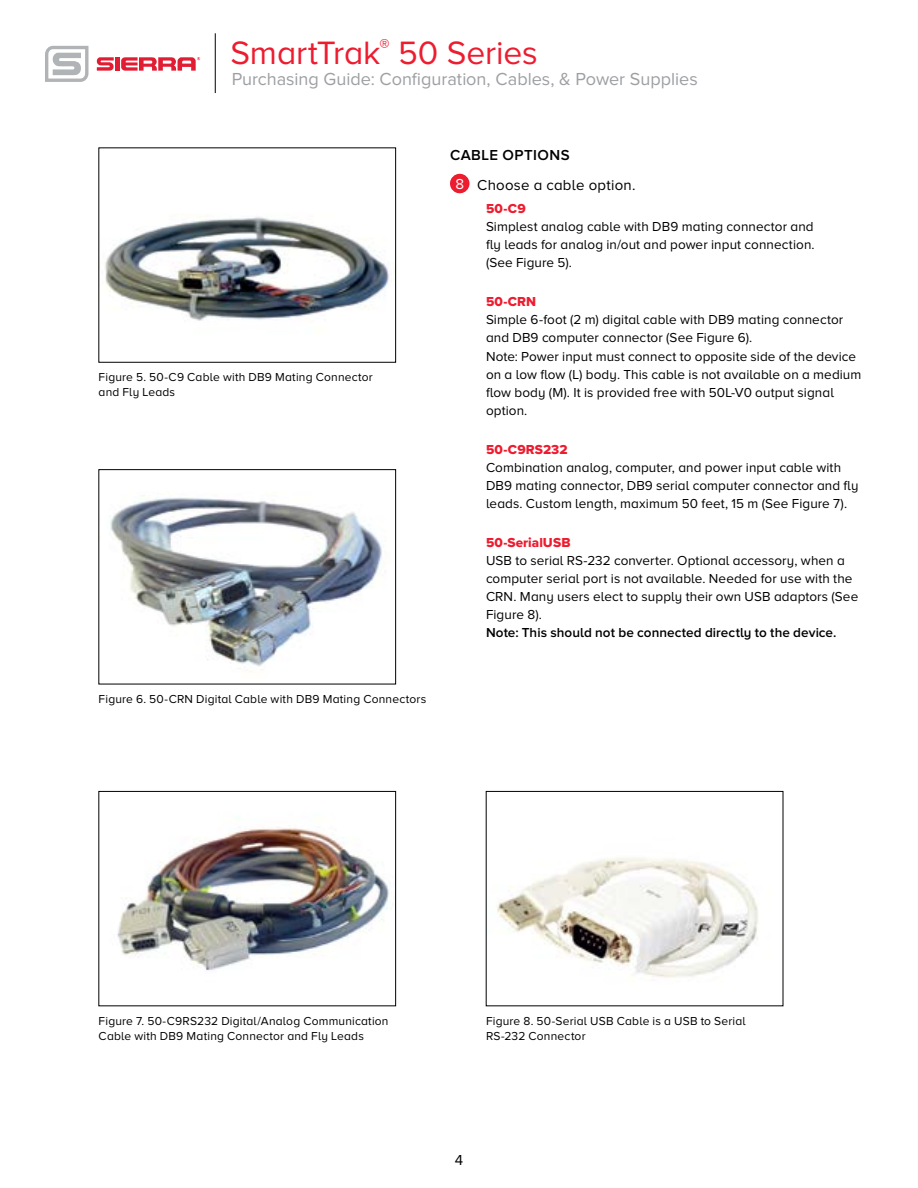
<style>
.page{position:relative;width:918px;height:1188px;background:#fff}
.page>*{position:absolute;margin:0;border:0;box-sizing:border-box;transform-origin:0 0}
.t1{font:33.6px "Proxima Nova A";letter-spacing:-.005em;color:#ed1c2f}
.t2{font:18px "Proxima Nova";color:#9d9fa2}
.t3{font:15px/30.6px "Proxima Nova A";letter-spacing:.015em;color:#000}
.t4{font:15px "Proxima Nova";color:#000}
.t5{font:13.5px/18px "Proxima Nova A";letter-spacing:.005em;color:#000}
.t6{font:600 13.5px "Proxima Nova A";letter-spacing:.005em;color:#000}
.t7{font:13.5px "Proxima Nova Extrabld";letter-spacing:.005em;color:#ed1c2f}
.t8{font:12px/15px "Proxima Nova A";letter-spacing:.015em;color:#000}
.s1{font-weight:600}
.s2{color:#fff}
</style>
<div class="page">
<img style="left:104px;top:216px;width:285px;height:105px">
<img style="left:117px;top:827px;width:276px;height:144px">
<div style="left:99px;top:791px;width:297px;height:215px;border:1px solid #000"></div>
<img style="left:110px;top:495px;width:272px;height:176px">
<div style="left:99px;top:469px;width:297px;height:215px;border:1px solid #000"></div>
<img style="left:496px;top:857px;width:262px;height:121px">
<svg style="left:45px;top:46px;width:43px;height:36px"></svg>
<svg style="left:97px;top:57px;width:17px;height:14px"></svg>
<div style="left:115px;top:57px;width:5px;height:14px;background:#e11d34"></div>
<svg style="left:121px;top:57px;width:79px;height:14px"></svg>
<hr style="left:215px;top:33px;width:1px;height:60px;background:#000">
<div style="left:450px;top:174px;width:20px;height:19px;background:#ed1c2f;border-radius:50%"></div>
<h1 class="t1" style="left:230px;top:34px;width:309px">SmartTrak<sup>®</sup> 50 Series</h1>
<h2 class="t2" style="left:232px;top:69px;width:468px">Purchasing Guide: Configuration, Cables, &amp; Power Supplies</h2>
<p class="t8" style="left:99px;top:369px;width:276px">Figure 5. 50-C9 Cable with DB9 Mating Connector and Fly Leads</p>
<p class="t8" style="left:99px;top:691px;width:329px">Figure 6. 50-CRN Digital Cable with DB9 Mating Connectors</p>
<p class="t3" style="left:455px;top:139px;width:182px;text-indent:-5px"><span class="s1">CABLE OPTIONS<br></span><span class="s2">8</span> Choose a cable option.</p>
<p class="t7" style="left:486px;top:198px;width:41px">50-C9</p>
<p class="t5" style="left:486px;top:217px;width:330px;text-align:justify">Simplest analog cable with DB9 mating connector and fly leads for analog in/out and power input connection. (See Figure 5).</p>
<p class="t7" style="left:486px;top:291px;width:52px">50-CRN</p>
<p class="t5" style="left:486px;top:310px;width:359px">Simple 6-foot (2 m) digital cable with DB9 mating connector and DB9 computer connector (See Figure 6).</p>
<p class="t5" style="left:486px;top:348px;width:377px">Note: Power input must connect to opposite side of the device on a low flow (L) body. This cable is not available on a medium flow body (M). It is provided free with 50L-V0 output signal option.</p>
<p class="t7" style="left:486px;top:440px;width:83px">50-C9RS232</p>
<p class="t5" style="left:486px;top:459px;width:374px">Combination analog, computer, and power input cable with<br>DB9 mating connector, DB9 serial computer connector and fly leads. Custom length, maximum 50 feet, 15 m (See Figure 7).</p>
<p class="t7" style="left:486px;top:533px;width:86px">50-SerialUSB</p>
<p class="t5" style="left:486px;top:552px;width:374px">USB to serial RS-232 converter. Optional accessory, when a computer serial port is not available. Needed for use with the CRN. Many users elect to supply their own USB adaptors (See Figure 8).</p>
<p class="t6" style="left:486px;top:625px;width:352px">Note: This should not be connected directly to the device.</p>
<p class="t8" style="left:99px;top:1013px;width:291px">Figure 7. 50-C9RS232 Digital/Analog Communication<br>Cable with DB9 Mating Connector and Fly Leads</p>
<p class="t8" style="left:486px;top:1013px;width:261px">Figure 8. 50-Serial USB Cable is a USB to Serial<br>RS-232 Connector</p>
<p class="t4" style="left:455px;top:1151px;width:10px">4</p>
</div>
